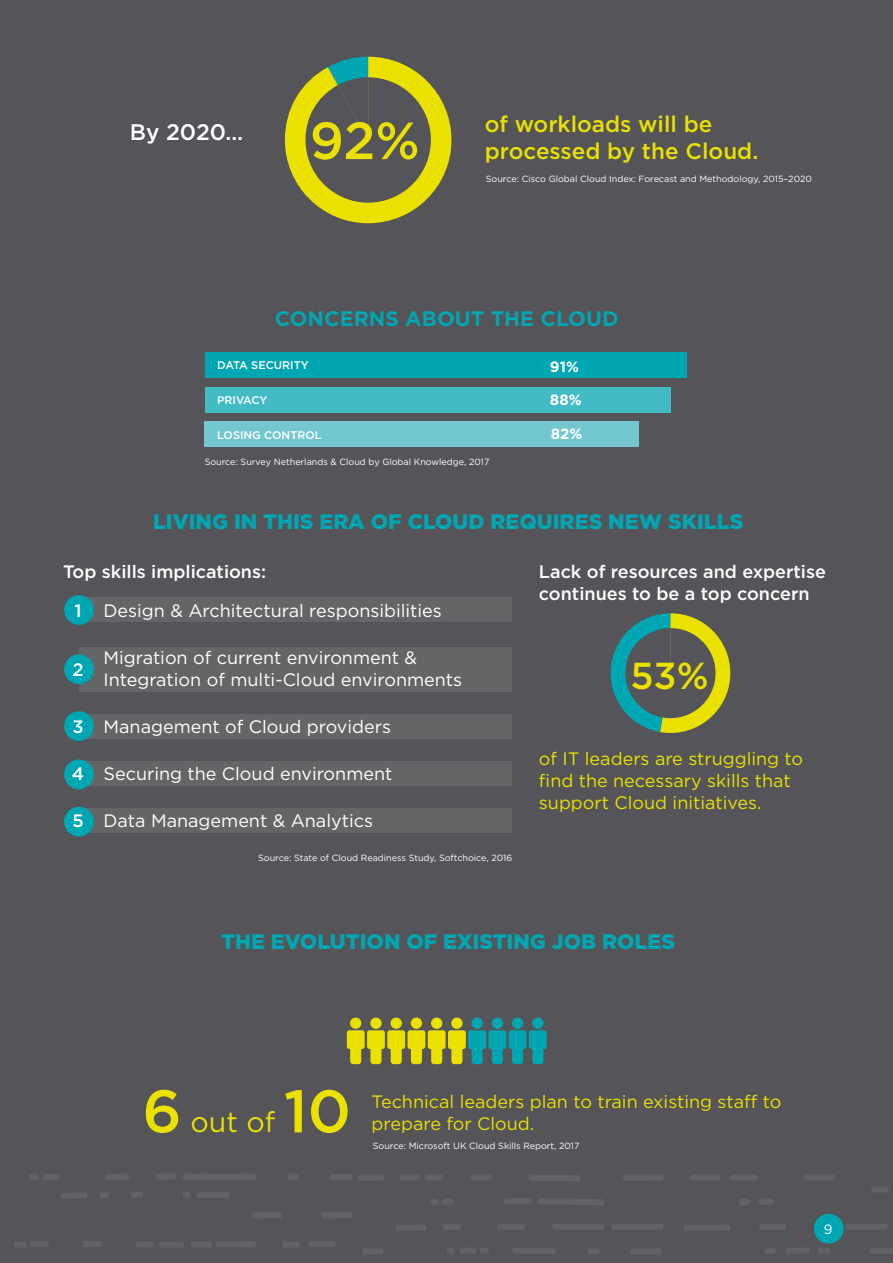
<style>
.page{position:relative;width:893px;height:1263px;background:#555459}
.page>*{position:absolute;margin:0;border:0;box-sizing:border-box;transform-origin:0 0}
.t1{font:500 52.2px "Gotham";color:#eae100}
.t2{font:500 37.5px "Gotham";color:#eae100}
.t3{font:28.5px "Gotham";color:#eae100}
.t4{font:500 22.5px/27px "Gotham";color:#eae100}
.t5{font:500 22.5px "Gotham";letter-spacing:-.005em;color:#fff}
.t6{font:900 21px "Gotham";color:#00a6b2}
.t7{font:700 21px "Gotham";color:#00a6b2}
.t8{font:18px/38.5px "Gotham";color:#fff}
.t9{font:18px/21.6px "Gotham";color:#eae100}
.t10{font:500 18px/21.6px "Gotham";color:#fff}
.t11{font:700 14.85px "Gotham";color:#fff}
.t12{font:13.5px "Gotham";color:#fff}
.t13{font:500 11.1px "Gotham";color:#fff}
.t14{font:9px "Gotham";color:#fff}
.s1{font-weight:500}
.s2{font-weight:500;font-size:60px}
</style>
<div class="page">
<svg style="left:529px;top:1175px;width:51px;height:6px"></svg>
<svg style="left:471px;top:1175px;width:20px;height:5px"></svg>
<svg style="left:400px;top:1175px;width:43px;height:5px"></svg>
<svg style="left:538px;top:1199px;width:66px;height:6px"></svg>
<svg style="left:504px;top:1198px;width:27px;height:6px"></svg>
<svg style="left:431px;top:1199px;width:22px;height:6px"></svg>
<svg style="left:443px;top:1224px;width:18px;height:6px"></svg>
<svg style="left:396px;top:1225px;width:30px;height:5px"></svg>
<svg style="left:252px;top:1212px;width:30px;height:6px"></svg>
<svg style="left:322px;top:1212px;width:30px;height:6px"></svg>
<svg style="left:447px;top:1248px;width:42px;height:6px"></svg>
<svg style="left:362px;top:1249px;width:21px;height:5px"></svg>
<svg style="left:497px;top:1224px;width:27px;height:6px"></svg>
<svg style="left:553px;top:1224px;width:51px;height:6px"></svg>
<svg style="left:612px;top:1224px;width:51px;height:6px"></svg>
<svg style="left:513px;top:1248px;width:42px;height:6px"></svg>
<svg style="left:804px;top:1175px;width:31px;height:5px"></svg>
<svg style="left:731px;top:1175px;width:26px;height:5px"></svg>
<svg style="left:690px;top:1175px;width:30px;height:5px"></svg>
<svg style="left:623px;top:1175px;width:40px;height:5px"></svg>
<svg style="left:759px;top:1199px;width:14px;height:6px"></svg>
<svg style="left:739px;top:1199px;width:10px;height:6px"></svg>
<svg style="left:759px;top:1224px;width:27px;height:6px"></svg>
<svg style="left:684px;top:1225px;width:46px;height:5px"></svg>
<svg style="left:818px;top:1248px;width:12px;height:5px"></svg>
<svg style="left:786px;top:1248px;width:24px;height:6px"></svg>
<svg style="left:765px;top:1248px;width:10px;height:6px"></svg>
<svg style="left:631px;top:1249px;width:31px;height:5px"></svg>
<svg style="left:588px;top:1249px;width:12px;height:5px"></svg>
<svg style="left:846px;top:1224px;width:41px;height:6px"></svg>
<svg style="left:870px;top:1248px;width:23px;height:6px"></svg>
<svg style="left:156px;top:1174px;width:20px;height:5px"></svg>
<svg style="left:106px;top:1174px;width:23px;height:6px"></svg>
<svg style="left:29px;top:1174px;width:30px;height:6px"></svg>
<svg style="left:183px;top:1192px;width:47px;height:6px"></svg>
<svg style="left:131px;top:1192px;width:11px;height:5px"></svg>
<svg style="left:100px;top:1192px;width:9px;height:6px"></svg>
<svg style="left:61px;top:1193px;width:26px;height:6px"></svg>
<svg style="left:136px;top:1242px;width:48px;height:5px"></svg>
<svg style="left:83px;top:1241px;width:18px;height:6px"></svg>
<svg style="left:14px;top:1241px;width:35px;height:6px"></svg>
<svg style="left:330px;top:1174px;width:54px;height:6px"></svg>
<svg style="left:288px;top:1174px;width:11px;height:6px"></svg>
<svg style="left:183px;top:1174px;width:73px;height:6px"></svg>
<svg style="left:191px;top:1241px;width:65px;height:6px"></svg>
<svg style="left:309px;top:1241px;width:27px;height:6px"></svg>
<svg style="left:282px;top:1242px;width:17px;height:5px"></svg>
<svg style="left:872px;top:1187px;width:17px;height:5px"></svg>
<div style="left:205px;top:421px;width:434px;height:25px;background:#74c7d0"></div>
<div style="left:205px;top:387px;width:466px;height:25px;background:#43bbc4"></div>
<div style="left:205px;top:353px;width:481px;height:25px;background:#00a6b2"></div>
<svg style="left:285px;top:57px;width:166px;height:166px"></svg>
<svg style="left:610px;top:613px;width:120px;height:120px"></svg>
<div style="left:79px;top:597px;width:433px;height:25px;background:#646567"></div>
<div style="left:79px;top:714px;width:433px;height:24px;background:#646567"></div>
<div style="left:79px;top:761px;width:433px;height:24px;background:#646567"></div>
<div style="left:79px;top:808px;width:433px;height:25px;background:#646567"></div>
<div style="left:79px;top:646px;width:433px;height:45px;background:#646567"></div>
<div style="left:64px;top:595px;width:30px;height:30px;background:#00a6b2;border-radius:50%"></div>
<div style="left:64px;top:654px;width:30px;height:30px;background:#00a6b2;border-radius:50%"></div>
<div style="left:64px;top:711px;width:30px;height:30px;background:#00a6b2;border-radius:50%"></div>
<div style="left:64px;top:759px;width:30px;height:30px;background:#00a6b2;border-radius:50%"></div>
<div style="left:64px;top:807px;width:30px;height:29px;background:#00a6b2;border-radius:50%"></div>
<div style="left:350px;top:1017px;width:11px;height:12px;background:#eae100;border-radius:50%"></div>
<div style="left:370px;top:1017px;width:12px;height:12px;background:#eae100;border-radius:50%"></div>
<div style="left:391px;top:1017px;width:11px;height:12px;background:#eae100;border-radius:50%"></div>
<div style="left:411px;top:1017px;width:11px;height:12px;background:#eae100;border-radius:50%"></div>
<div style="left:431px;top:1017px;width:11px;height:12px;background:#eae100;border-radius:50%"></div>
<div style="left:451px;top:1017px;width:12px;height:12px;background:#eae100;border-radius:50%"></div>
<div style="left:471px;top:1017px;width:12px;height:12px;background:#00a6b2;border-radius:50%"></div>
<div style="left:492px;top:1017px;width:11px;height:12px;background:#00a6b2;border-radius:50%"></div>
<div style="left:512px;top:1017px;width:11px;height:12px;background:#00a6b2;border-radius:50%"></div>
<svg style="left:347px;top:1030px;width:200px;height:34px"></svg>
<div style="left:532px;top:1017px;width:11px;height:12px;background:#00a6b2;border-radius:50%"></div>
<div style="left:814px;top:1214px;width:30px;height:29px;background:#00a6b2;border-radius:50%"></div>
<p class="t5" style="left:130px;top:117px;width:115px">By 2020…</p>
<h1 class="t1" style="left:310px;top:106px;width:112px">92%</h1>
<p class="t4" style="left:485px;top:110px;width:275px">of workloads will be processed by the Cloud.</p>
<p class="t14" style="left:486px;top:173px;width:328px">Source: Cisco Global Cloud Index: Forecast and Methodology, 2015–2020</p>
<p class="t7" style="left:275px;top:304px;width:345px">CONCERNS ABOUT THE CLOUD</p>
<p class="t11" style="left:550px;top:357px;width:30px">91%</p>
<p class="t11" style="left:550px;top:390px;width:33px">88%</p>
<p class="t13" style="left:217px;top:428px;width:106px">LOSING CONTROL</p>
<p class="t11" style="left:551px;top:424px;width:33px">82%</p>
<p class="t13" style="left:217px;top:358px;width:93px">DATA SECURITY</p>
<p class="t13" style="left:217px;top:393px;width:52px">PRIVACY</p>
<p class="t14" style="left:205px;top:456px;width:286px">Source: Survey Netherlands &amp; Cloud by Global Knowledge, 2017</p>
<p class="t6" style="left:153px;top:507px;width:592px">LIVING IN THIS ERA OF CLOUD REQUIRES NEW SKILLS</p>
<p class="t8" style="left:74px;top:552px;width:369px;text-indent:-11px"><span class="s1">Top skills implications:<br>1</span> Design &amp; Architectural responsibilities</p>
<p class="t8" style="left:104px;top:646px;width:360px;line-height:21.6px">Migration of current environment &amp;<br>Integration of multi-Cloud environments</p>
<p class="t8" style="left:72px;top:707px;width:320px"><span class="s1">3</span> Management of Cloud providers</p>
<p class="t8" style="left:72px;top:754px;width:322px"><span class="s1">4</span> Securing the Cloud environment</p>
<p class="t8" style="left:72px;top:801px;width:302px"><span class="s1">5</span> Data Management &amp; Analytics</p>
<p class="t10" style="left:73px;top:658px;width:13px">2</p>
<p class="t14" style="left:258px;top:852px;width:256px">Source: State of Cloud Readiness Study, Softchoice, 2016</p>
<p class="t10" style="left:539px;top:561px;width:288px">Lack of resources and expertise continues to be a top concern</p>
<h2 class="t2" style="left:630px;top:651px;width:80px">53%</h2>
<p class="t9" style="left:539px;top:748px;width:266px">of IT leaders are struggling to find the necessary skills that support Cloud initiatives.</p>
<p class="t6" style="left:221px;top:927px;width:455px">THE EVOLUTION OF EXISTING JOB ROLES</p>
<h3 class="t3" style="left:142px;top:1104px;width:210px"><span class="s2">6</span> out of <span class="s2">10</span></h3>
<p class="t9" style="left:372px;top:1091px;width:411px">Technical leaders plan to train existing staff to</p>
<p class="t9" style="left:372px;top:1112px;width:164px">prepare for Cloud.</p>
<p class="t14" style="left:373px;top:1140px;width:208px">Source: Microsoft UK Cloud Skills Report, 2017</p>
<p class="t12" style="left:824px;top:1220px;width:10px">9</p>
</div>
